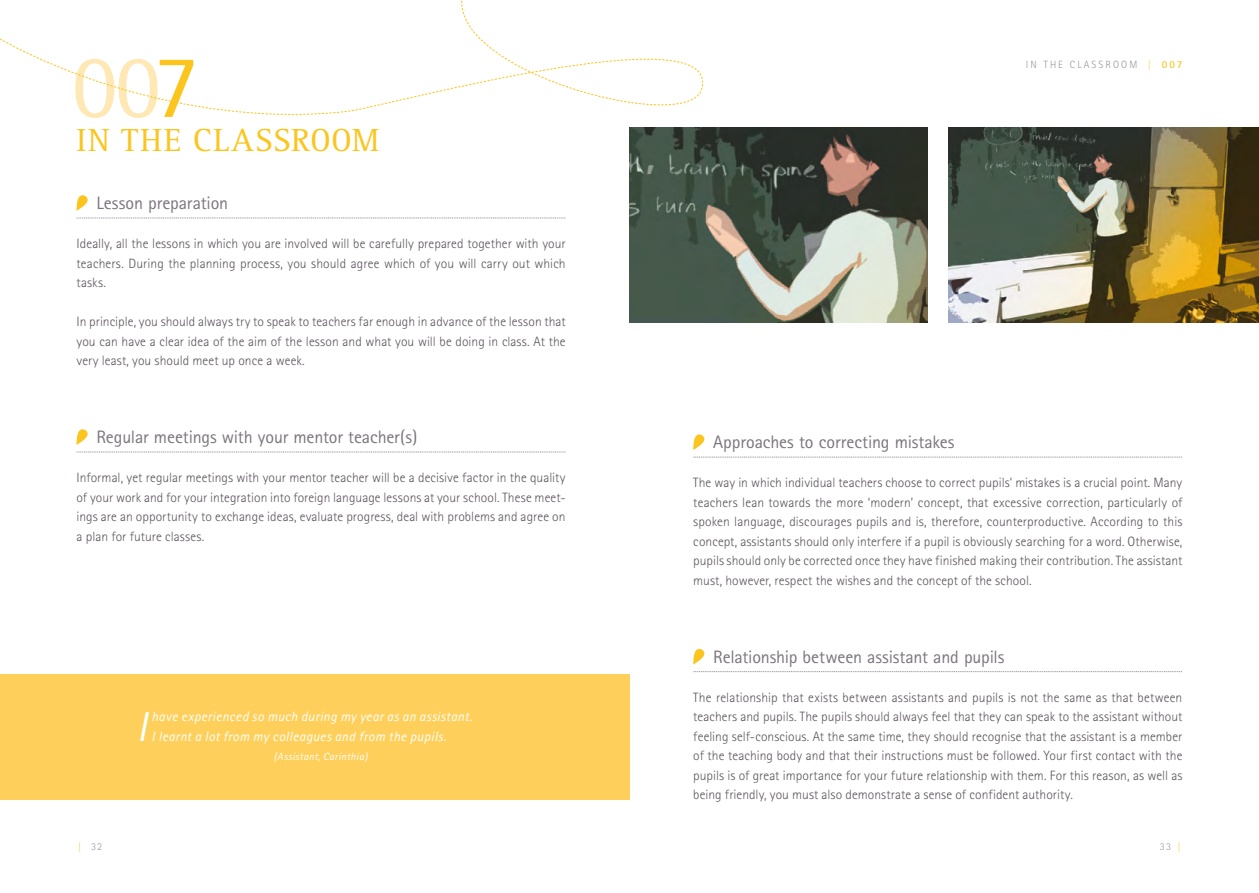
<style>
.page{position:relative;width:1259px;height:893px;background:#fff}
.page>*{position:absolute;margin:0;border:0;box-sizing:border-box;transform-origin:0 0}
.t1{font:90px "Rotis Semi Sans";color:#ffe8b4}
.t2{font:italic 41.7px "Rotis Sans Serif";color:#fff}
.t3{font:33px "Rotis Serif";letter-spacing:.035em;color:#fcc51d}
.t4{font:18px "Rotis Sans Serif";letter-spacing:-.01em;color:#7c747e}
.t5{font:300 13.5px/19.5px "Rotis Sans Serif";letter-spacing:.005em;color:#5b525c;text-align:justify}
.t6{font:italic 13.5px/19.5px "Rotis Sans Serif";letter-spacing:.025em;color:#fff}
.t7{font:300 10.5px "Rotis Sans Serif";letter-spacing:.2em;color:#9d96a0}
.t8{font:italic 10.5px "Rotis Sans Serif";letter-spacing:.035em;color:#fff}
.s1{color:#fcc51d}
.s2{font-weight:700;color:#fcc51d}
</style>
<div class="page">
<svg style="left:693px;top:457px;width:489px;height:1px"></svg>
<svg style="left:693px;top:671px;width:489px;height:1px"></svg>
<svg style="left:693px;top:434px;width:12px;height:16px"></svg>
<svg style="left:693px;top:649px;width:12px;height:15px"></svg>
<svg style="left:77px;top:218px;width:489px;height:1px"></svg>
<svg style="left:77px;top:452px;width:489px;height:1px"></svg>
<svg style="left:76px;top:195px;width:12px;height:16px"></svg>
<svg style="left:76px;top:429px;width:12px;height:16px"></svg>
<div style="left:0;top:674px;width:629px;height:125px;background:#fed05b"></div>
<img style="left:948px;top:128px;width:311px;height:194px">
<svg style="left:0;top:0;width:704px;height:112px"></svg>
<img style="left:629px;top:128px;width:298px;height:194px">
<h1 class="t1" style="left:72px;top:33px;width:128px">00<span class="s1">7</span></h1>
<h3 class="t3" style="left:77px;top:121px;width:304px">IN THE CLASSROOM</h3>
<h3 class="t4" style="left:96px;top:193px;width:133px">Lesson preparation</h3>
<p class="t5" style="left:77px;top:234px;width:491px">Ideally, all the lessons in which you are involved will be carefully prepared together with your teachers. During the planning process, you should agree which of you will carry out which tasks.</p>
<p class="t5" style="left:77px;top:312px;width:491px">In principle, you should always try to speak to teachers far enough in advance of the lesson that you can have a clear idea of the aim of the lesson and what you will be doing in class. At the very least, you should meet up once a week.</p>
<h3 class="t4" style="left:96px;top:427px;width:323px">Regular meetings with your mentor teacher(s)</h3>
<p class="t5" style="left:77px;top:468px;width:491px">Informal, yet regular meetings with your mentor teacher will be a decisive factor in the quality of your work and for your integration into foreign language lessons at your school. These meet&shy;ings are an opportunity to exchange ideas, evaluate progress, deal with problems and agree on a plan for future classes.</p>
<h2 class="t2" style="left:136px;top:702px;width:12px">I</h2>
<p class="t6" style="left:151px;top:707px;width:322px">have experienced so much during my year as an assistant.<br>I learnt a lot from my colleagues and from the pupils.</p>
<p class="t8" style="left:274px;top:750px;width:95px">(Assistant, Carinthia)</p>
<p class="t7" style="left:1025px;top:58px;width:158px">IN THE CLASSROOM <span class="s1">│</span> <span class="s2">007</span></p>
<h3 class="t4" style="left:713px;top:432px;width:243px">Approaches to correcting mistakes</h3>
<p class="t5" style="left:693px;top:473px;width:491px">The way in which individual teachers choose to correct pupils’ mistakes is a crucial point. Many teachers lean towards the more ‘modern’ concept, that excessive correction, particularly of spoken language, discourages pupils and is, therefore, counterproductive. According to this concept, assistants should only interfere if a pupil is obviously searching for a word. Otherwise, pupils should only be corrected once they have finished making their contribution. The assistant must, however, respect the wishes and the concept of the school.</p>
<h3 class="t4" style="left:713px;top:646px;width:293px">Relationship between assistant and pupils</h3>
<p class="t5" style="left:693px;top:688px;width:491px">The relationship that exists between assistants and pupils is not the same as that between teachers and pupils. The pupils should always feel that they can speak to the assistant without feeling self-conscious. At the same time, they should recognise that the assistant is a member of the teaching body and that their instructions must be followed. Your first contact with the pupils is of great importance for your future relationship with them. For this reason, as well as being friendly, you must also demonstrate a sense of confident authority.</p>
<p class="t7" style="left:77px;top:841px;width:27px"><span class="s1">│</span> 32</p>
<p class="t7" style="left:1160px;top:841px;width:24px">33 <span class="s1">│</span></p>
</div>
